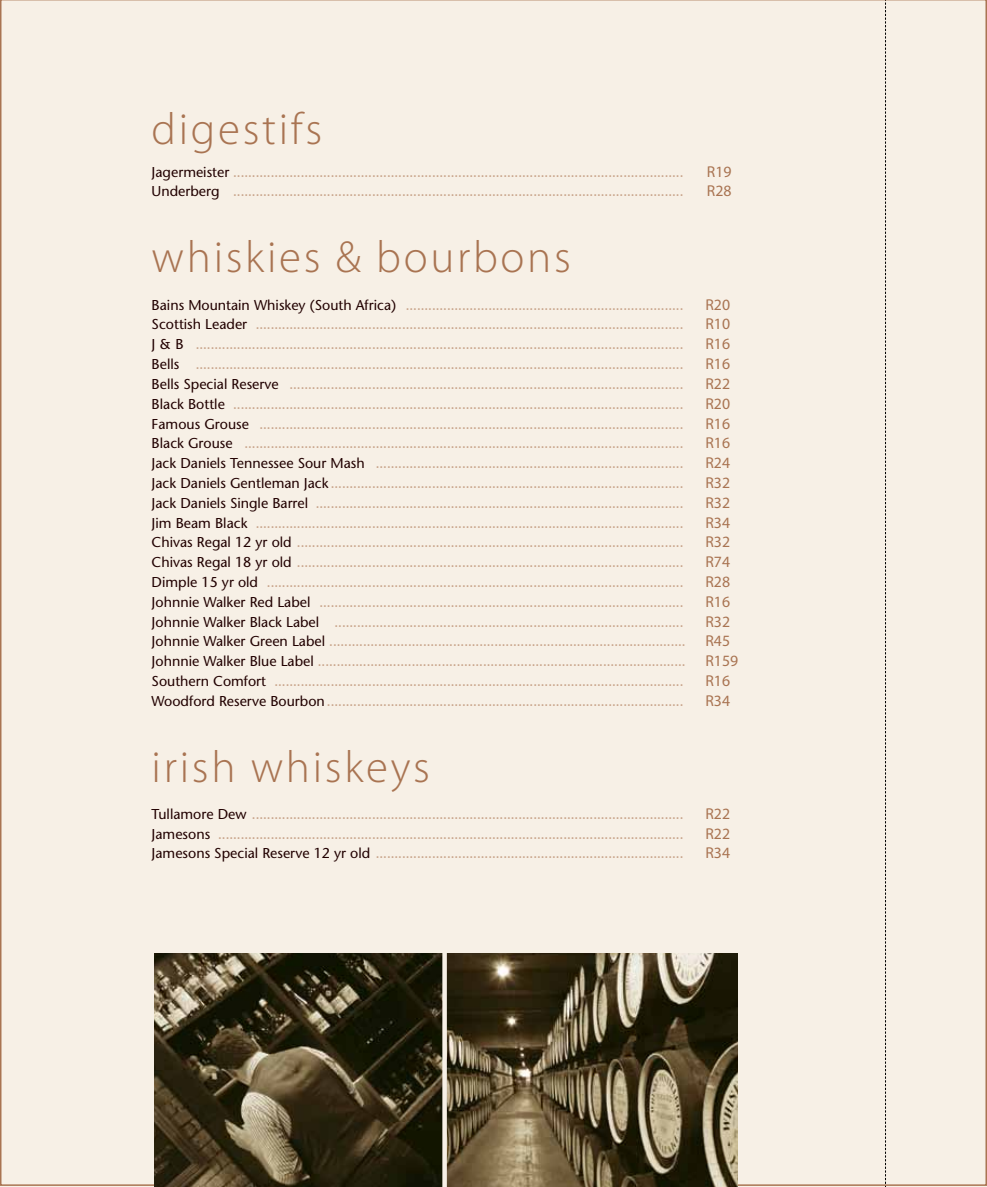
<style>
.page{position:relative;width:987px;height:1187px;background:#fff}
.page>*{position:absolute;margin:0;border:0;box-sizing:border-box;transform-origin:0 0}
.t1{font:300 45px "Myriad Pro";letter-spacing:.06em;color:#a97452}
.t2{font:15.75px "Myriad Pro";color:#a97452}
.t3{font:700 15px "Trajan";color:#c7a288}
.s1{font-family:"Stone Sans";font-weight:400;font-size:14.25px;color:#210000}
</style>
<div class="page">
<div style="left:0;top:0;width:986px;height:1185px;background:#f7f0e6"></div>
<img style="left:447px;top:952px;width:290px;height:234px">
<img style="left:155px;top:952px;width:287px;height:234px">
<div style="left:442px;top:939px;width:5px;height:247px;background:#f7f0e6"></div>
<h1 class="t1" style="left:152px;top:104px;width:172px">digestifs</h1>
<p class="t3" style="left:152px;top:162px;width:533px"><span class="s1">Jagermeister</span> ........................................................................................................................</p>
<p class="t2" style="left:707px;top:162px;width:26px">R19</p>
<p class="t3" style="left:152px;top:182px;width:533px"><span class="s1">Underberg</span> ........................................................................................................................</p>
<p class="t2" style="left:707px;top:181px;width:26px">R28</p>
<h1 class="t1" style="left:152px;top:232px;width:420px">whiskies &amp; bourbons</h1>
<p class="t3" style="left:152px;top:295px;width:533px"><span class="s1">Bains Mountain Whiskey (South Africa)</span> ..........................................................................</p>
<p class="t2" style="left:705px;top:294px;width:26px">R20</p>
<p class="t3" style="left:152px;top:315px;width:533px"><span class="s1">Scottish Leader</span> ..................................................................................................................</p>
<p class="t2" style="left:705px;top:314px;width:26px">R10</p>
<p class="t3" style="left:152px;top:334px;width:533px"><span class="s1">J &amp; B</span> ..................................................................................................................................</p>
<p class="t2" style="left:705px;top:334px;width:26px">R16</p>
<p class="t3" style="left:152px;top:354px;width:533px"><span class="s1">Bells</span> ..................................................................................................................................</p>
<p class="t2" style="left:705px;top:354px;width:26px">R16</p>
<p class="t3" style="left:152px;top:374px;width:533px"><span class="s1">Bells Special Reserve</span> .........................................................................................................</p>
<p class="t2" style="left:705px;top:374px;width:26px">R22</p>
<p class="t3" style="left:152px;top:394px;width:533px"><span class="s1">Black Bottle</span> ........................................................................................................................</p>
<p class="t2" style="left:705px;top:393px;width:26px">R20</p>
<p class="t3" style="left:152px;top:414px;width:533px"><span class="s1">Famous Grouse</span> .................................................................................................................</p>
<p class="t2" style="left:705px;top:413px;width:26px">R16</p>
<p class="t3" style="left:152px;top:433px;width:533px"><span class="s1">Black Grouse</span> .....................................................................................................................</p>
<p class="t2" style="left:705px;top:433px;width:26px">R16</p>
<p class="t3" style="left:152px;top:453px;width:533px"><span class="s1">Jack Daniels Tennessee Sour Mash</span> ..................................................................................</p>
<p class="t2" style="left:705px;top:453px;width:26px">R24</p>
<p class="t3" style="left:152px;top:473px;width:533px"><span class="s1">Jack Daniels Gentleman Jack</span> ..............................................................................................</p>
<p class="t2" style="left:705px;top:473px;width:26px">R32</p>
<p class="t3" style="left:152px;top:493px;width:533px"><span class="s1">Jack Daniels Single Barrel</span> ..................................................................................................</p>
<p class="t2" style="left:705px;top:492px;width:26px">R32</p>
<p class="t3" style="left:152px;top:513px;width:533px"><span class="s1">Jim Beam Black</span> ..................................................................................................................</p>
<p class="t2" style="left:705px;top:512px;width:26px">R34</p>
<p class="t3" style="left:152px;top:532px;width:533px"><span class="s1">Chivas Regal 12 yr old</span> .......................................................................................................</p>
<p class="t2" style="left:705px;top:532px;width:26px">R32</p>
<p class="t3" style="left:152px;top:552px;width:533px"><span class="s1">Chivas Regal 18 yr old</span> .......................................................................................................</p>
<p class="t2" style="left:705px;top:552px;width:26px">R74</p>
<p class="t3" style="left:152px;top:572px;width:533px"><span class="s1">Dimple 15 yr old</span> ...............................................................................................................</p>
<p class="t2" style="left:705px;top:572px;width:26px">R28</p>
<p class="t3" style="left:152px;top:592px;width:533px"><span class="s1">Johnnie Walker Red Label</span> .................................................................................................</p>
<p class="t2" style="left:705px;top:591px;width:26px">R16</p>
<p class="t3" style="left:152px;top:612px;width:533px"><span class="s1">Johnnie Walker Black Label</span> .............................................................................................</p>
<p class="t2" style="left:705px;top:611px;width:26px">R32</p>
<p class="t3" style="left:152px;top:631px;width:535px"><span class="s1">Johnnie Walker Green Label</span> ...............................................................................................</p>
<p class="t2" style="left:705px;top:631px;width:26px">R45</p>
<p class="t3" style="left:152px;top:651px;width:535px"><span class="s1">Johnnie Walker Blue Label</span> ..................................................................................................</p>
<p class="t2" style="left:705px;top:651px;width:34px">R159</p>
<p class="t3" style="left:152px;top:671px;width:533px"><span class="s1">Southern Comfort</span> .............................................................................................................</p>
<p class="t2" style="left:705px;top:671px;width:26px">R16</p>
<p class="t3" style="left:152px;top:691px;width:533px"><span class="s1">Woodford Reserve Bourbon</span> ...............................................................................................</p>
<p class="t2" style="left:705px;top:690px;width:26px">R34</p>
<h1 class="t1" style="left:152px;top:741px;width:280px">irish whiskeys</h1>
<p class="t3" style="left:152px;top:804px;width:533px"><span class="s1">Tullamore Dew</span> ...................................................................................................................</p>
<p class="t2" style="left:705px;top:803px;width:26px">R22</p>
<p class="t3" style="left:152px;top:823px;width:533px"><span class="s1">Jamesons</span> ............................................................................................................................</p>
<p class="t2" style="left:705px;top:823px;width:26px">R22</p>
<p class="t3" style="left:152px;top:843px;width:533px"><span class="s1">Jamesons Special Reserve 12 yr old</span> ..................................................................................</p>
<p class="t2" style="left:705px;top:843px;width:26px">R34</p>
</div>
